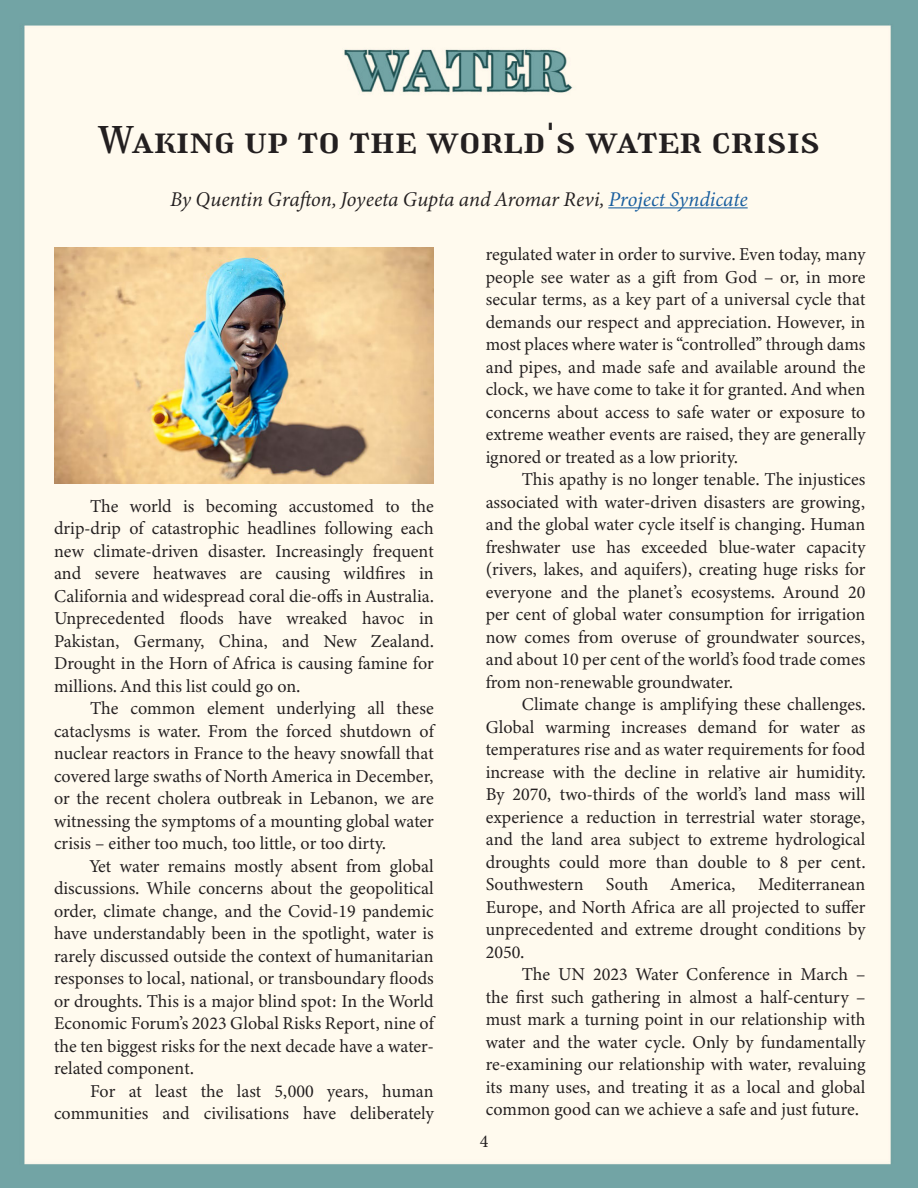
<style>
.page{position:relative;width:918px;height:1188px;background:#fff}
.page>*{position:absolute;margin:0;border:0;box-sizing:border-box;transform-origin:0 0}
.t1{font:36px "Girassol";letter-spacing:.02em;color:#231f20;scale:1.24 1}
.Byline{font:italic 21px "Minion Variable Concept";color:#231f20}
.Body{font:18.15px/22.5px "Minion Variable Concept";color:#231f20;text-align:justify}
.t2{font:18px "Minion Pro";color:#231f20}
.s1{color:#175d9e}
</style>
<div class="page">
<img style="left:0;top:0;width:918px;height:1188px">
<hr style="left:608px;top:207px;width:140px;height:1px;background:#175d9e">
<img style="left:54px;top:248px;width:380px;height:236px">
<p class="t1" style="left:98px;top:115px;width:583px">Waking up to the world's water crisis</p>
<p class="Byline" style="left:170px;top:185px;width:579px">By Quentin Grafton, Joyeeta Gupta and Aromar Revi, <span class="s1">Project Syndicate</span></p>
<p class="Body" style="left:54px;top:494px;width:381px;text-indent:36px">The world is becoming accustomed to the drip-drip of catastrophic headlines following each new climate-driven disaster. Increasingly frequent and severe heatwaves are causing wildfires in California and widespread coral die-offs in Australia.<br>Unprecedented floods have wreaked havoc in Pakistan, Germany, China, and New Zealand.<br>Drought in the Horn of Africa is causing famine for millions. And this list could go on.</p>
<p class="Body" style="left:54px;top:697px;width:381px;text-indent:36px">The common element underlying all these cataclysms is water. From the forced shutdown of nuclear reactors in France to the heavy snowfall that covered large swaths of North America in December, or the recent cholera outbreak in Lebanon, we are witnessing the symptoms of a mounting global water crisis – either too much, too little, or too dirty.</p>
<p class="Body" style="left:54px;top:854px;width:381px;text-indent:36px">Yet water remains mostly absent from global discussions. While concerns about the geopolitical order, climate change, and the Covid-19 pandemic have understandably been in the spotlight, water is rarely discussed outside the context of humanitarian responses to local, national, or transboundary floods or droughts. This is a major blind spot: In the World Economic Forum’s 2023 Global Risks Report, nine of the ten biggest risks for the next decade have a water&shy;related component.</p>
<p class="Body" style="left:54px;top:1079px;width:381px;text-align:right">For at least the last 5,000 years, human communities and civilisations have deliberately</p>
<p class="Body" style="left:486px;top:243px;width:381px">regulated water in order to survive. Even today, many people see water as a gift from God – or, in more secular terms, as a key part of a universal cycle that demands our respect and appreciation. However, in most places where water is “controlled” through dams and pipes, and made safe and available around the clock, we have come to take it for granted. And when concerns about access to safe water or exposure to extreme weather events are raised, they are generally ignored or treated as a low priority.</p>
<p class="Body" style="left:486px;top:468px;width:381px;text-indent:36px">This apathy is no longer tenable. The injustices associated with water-driven disasters are growing, and the global water cycle itself is changing. Human freshwater use has exceeded blue-water capacity (rivers, lakes, and aquifers), creating huge risks for everyone and the planet’s ecosystems. Around 20 per cent of global water consumption for irrigation now comes from overuse of groundwater sources, and about 10 per cent of the world’s food trade comes from non-renewable groundwater.</p>
<p class="Body" style="left:486px;top:693px;width:381px;text-indent:36px">Climate change is amplifying these challenges.<br>Global warming increases demand for water as temperatures rise and as water requirements for food increase with the decline in relative air humidity.<br>By 2070, two-thirds of the world’s land mass will experience a reduction in terrestrial water storage, and the land area subject to extreme hydrological droughts could more than double to 8 per cent.<br>Southwestern South America, Mediterranean Europe, and North Africa are all projected to suffer unprecedented and extreme drought conditions by 2050.</p>
<p class="Body" style="left:486px;top:963px;width:381px;text-indent:36px">The UN 2023 Water Conference in March – the first such gathering in almost a half-century – must mark a turning point in our relationship with water and the water cycle. Only by fundamentally re-examining our relationship with water, revaluing its many uses, and treating it as a local and global common good can we achieve a safe and just future.</p>
<p class="t2" style="left:480px;top:1129px;width:10px">4</p>
</div>
